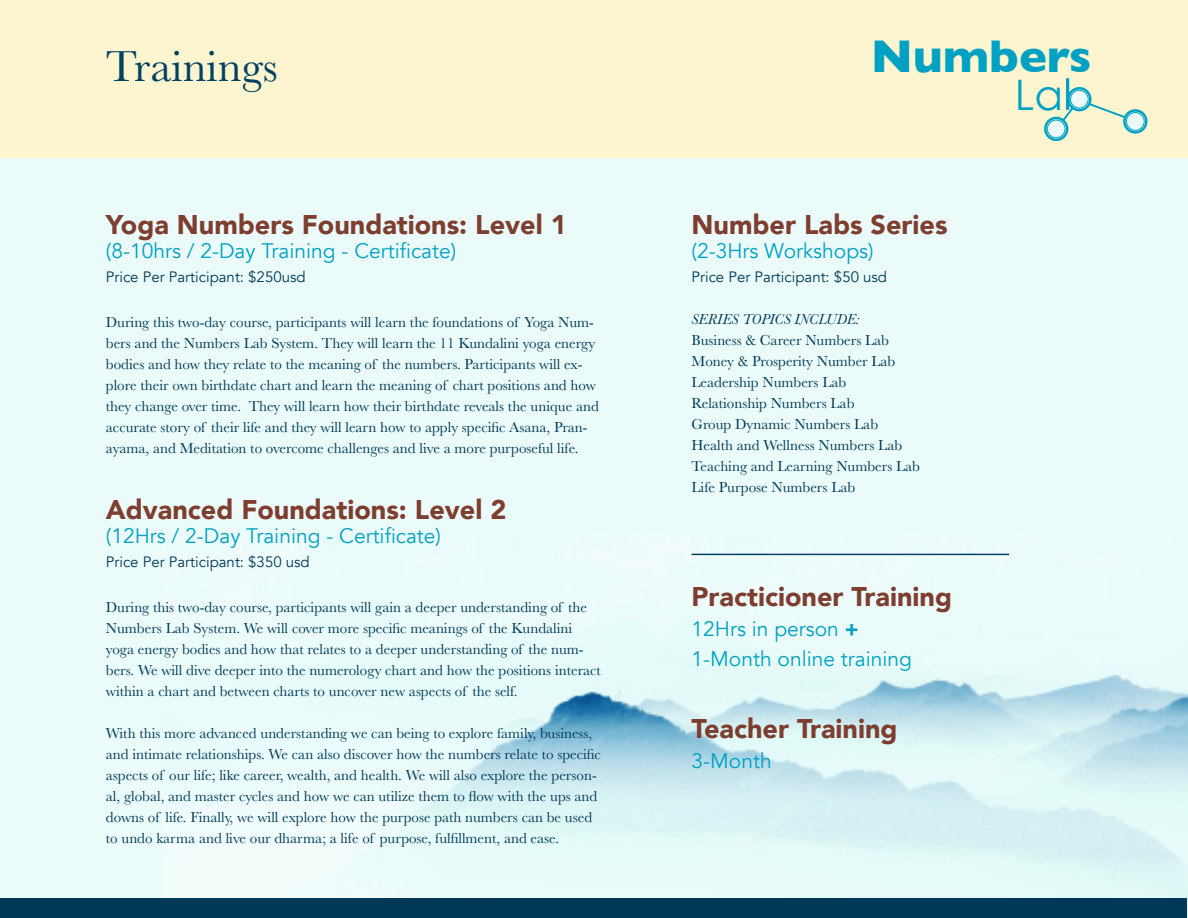
<style>
.page{position:relative;width:1188px;height:918px;background:#fff}
.page>*{position:absolute;margin:0;border:0;box-sizing:border-box;transform-origin:0 0}
.t1{font:700 46.8px "Gill Sans";color:#00a1c3}
.t2{font:45px "Baskerville";color:#014160}
.t3{font:42.15px "Century Gothic";color:#00a1c3}
.t4{font:900 27px "Avenir";color:#7e3e2f}
.t5{font:21px "Avenir";color:#00a1c3}
.t6{font:15px/21px "Baskerville";color:#003957}
.t7{font:15px "Avenir";color:#003957}
.t8{font:italic 15px "Baskerville";color:#003957}
.s1{font-weight:900}
</style>
<div class="page">
<div style="left:0;top:0;width:1188px;height:887px;background:#ebfbfa"></div>
<img style="left:162px;top:553px;width:1026px;height:365px">
<div style="left:0;top:0;width:1188px;height:158px;background:#fdf5d0"></div>
<svg style="left:1124px;top:110px;width:23px;height:23px"></svg>
<div style="left:1123px;top:109px;width:25px;height:25px;border:2px solid #00a1c3;border-radius:50%"></div>
<div style="left:1126px;top:112px;width:19px;height:19px;border:1px solid #00a1c3;border-radius:50%"></div>
<svg style="left:1044px;top:87px;width:93px;height:55px"></svg>
<hr style="left:1066px;top:78px;width:3px;height:32px;background:#00a1c3">
<hr style="left:692px;top:554px;width:317px;height:1px;background:#014160">
<div style="left:1px;top:899px;width:1186px;height:19px;background:#003957"></div>
<p class="t2" style="left:106px;top:37px;width:173px">Trainings</p>
<p class="t1" style="left:871px;top:19px;width:222px">Numbers</p>
<p class="t3" style="left:1015px;top:69px;width:50px">La</p>
<p class="t4" style="left:106px;top:201px;width:462px">Yoga Numbers Foundations: Level 1</p>
<p class="t5" style="left:106px;top:238px;width:352px">(8-10hrs / 2-Day Training - Certificate)</p>
<p class="t7" style="left:106px;top:268px;width:201px">Price Per Participant: $250usd</p>
<p class="t6" style="left:106px;top:312px;width:495px">During this two-day course, participants will learn the foundations of Yoga Num&shy;bers and the Numbers Lab System. They will learn the 11 Kundalini yoga energy bodies and how they relate to the meaning of the numbers. Participants will ex&shy;plore their own birthdate chart and learn the meaning of chart positions and how they change over time. They will learn how their birthdate reveals the unique and accurate story of their life and they will learn how to apply specific Asana, Pran&shy;ayama, and Meditation to overcome challenges and live a more purposeful life.</p>
<p class="t4" style="left:106px;top:486px;width:402px">Advanced Foundations: Level 2</p>
<p class="t5" style="left:106px;top:523px;width:337px">(12Hrs / 2-Day Training - Certificate)</p>
<p class="t7" style="left:106px;top:553px;width:205px">Price Per Participant: $350 usd</p>
<p class="t6" style="left:106px;top:597px;width:497px">During this two-day course, participants will gain a deeper understanding of the Numbers Lab System. We will cover more specific meanings of the Kundalini yoga energy bodies and how that relates to a deeper understanding of the num&shy;bers. We will dive deeper into the numerology chart and how the positions interact within a chart and between charts to uncover new aspects of the self.</p>
<p class="t6" style="left:106px;top:723px;width:497px">With this more advanced understanding we can being to explore family, business, and intimate relationships. We can also discover how the numbers relate to specific aspects of our life; like career, wealth, and health. We will also explore the person&shy;al, global, and master cycles and how we can utilize them to flow with the ups and downs of life. Finally, we will explore how the purpose path numbers can be used to undo karma and live our dharma; a life of purpose, fulfillment, and ease.</p>
<p class="t4" style="left:692px;top:201px;width:257px">Number Labs Series</p>
<p class="t5" style="left:692px;top:238px;width:184px">(2-3Hrs Workshops)</p>
<p class="t7" style="left:692px;top:268px;width:197px">Price Per Participant: $50 usd</p>
<p class="t8" style="left:692px;top:309px;width:170px">SERIES TOPICS INCLUDE:</p>
<p class="t6" style="left:692px;top:330px;width:199px">Business &amp; Career Numbers Lab</p>
<p class="t6" style="left:692px;top:351px;width:205px">Money &amp; Prosperity Number Lab</p>
<p class="t6" style="left:692px;top:372px;width:156px">Leadership Numbers Lab</p>
<p class="t6" style="left:692px;top:393px;width:164px">Relationship Numbers Lab</p>
<p class="t6" style="left:692px;top:414px;width:188px">Group Dynamic Numbers Lab</p>
<p class="t6" style="left:692px;top:435px;width:212px">Health and Wellness Numbers Lab</p>
<p class="t6" style="left:692px;top:456px;width:230px">Teaching and Learning Numbers Lab</p>
<p class="t6" style="left:692px;top:477px;width:165px">Life Purpose Numbers Lab</p>
<p class="t4" style="left:692px;top:573px;width:262px">Practicioner Training</p>
<p class="t5" style="left:692px;top:616px;width:169px">12Hrs in person <span class="s1">+</span></p>
<p class="t5" style="left:692px;top:646px;width:222px">1-Month online training</p>
<p class="t4" style="left:692px;top:705px;width:208px">Teacher Training</p>
<p class="t5" style="left:692px;top:748px;width:82px">3-Month</p>
</div>
